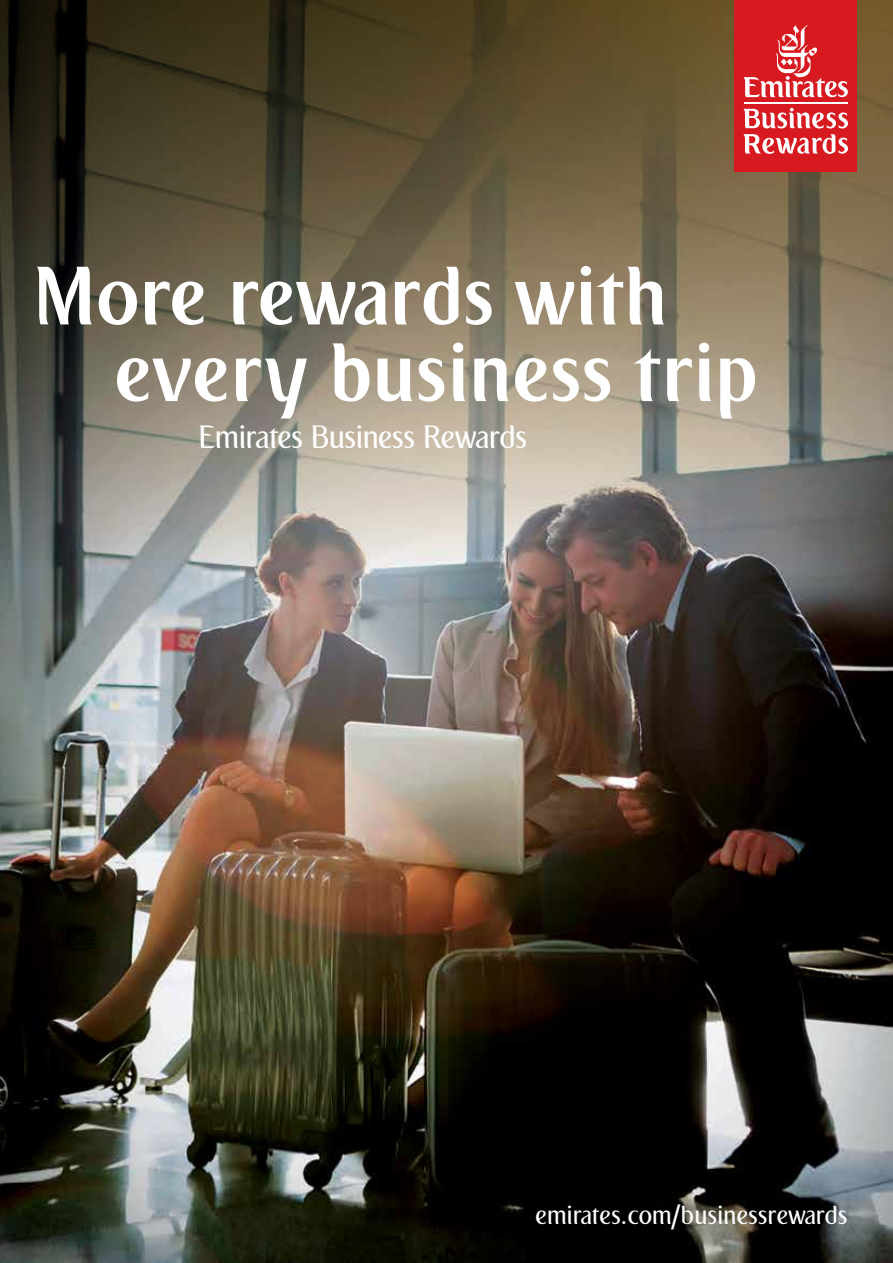
<style>
.page{position:relative;width:893px;height:1263px;background:#fff}
.page>*{position:absolute;margin:0;border:0;box-sizing:border-box;transform-origin:0 0}
.t1{font:80.85px/76.7px "EK03 Serif B01";color:#fff}
.t2{font:31.5px "EK03 Serif M01";letter-spacing:-.02em;color:#fff}
.t3{font:25.5px "EK03 Serif M01";color:#fff}
</style>
<div class="page">
<img style="left:0;top:597px;width:893px;height:666px">
<img style="left:0;top:0;width:893px;height:597px">
<div style="left:734px;top:0;width:123px;height:172px;background:#d71920"></div>
<svg style="left:743px;top:25px;width:105px;height:72px"></svg>
<hr style="left:744px;top:102px;width:104px;height:1px;background:#fff">
<svg style="left:743px;top:108px;width:105px;height:46px"></svg>
<p class="t1" style="left:114px;top:255px;width:646px;text-indent:-81px">More rewards with every business trip</p>
<p class="t2" style="left:198px;top:418px;width:330px">Emirates Business Rewards</p>
<p class="t3" style="left:535px;top:1200px;width:314px">emirates.com/businessrewards</p>
</div>
